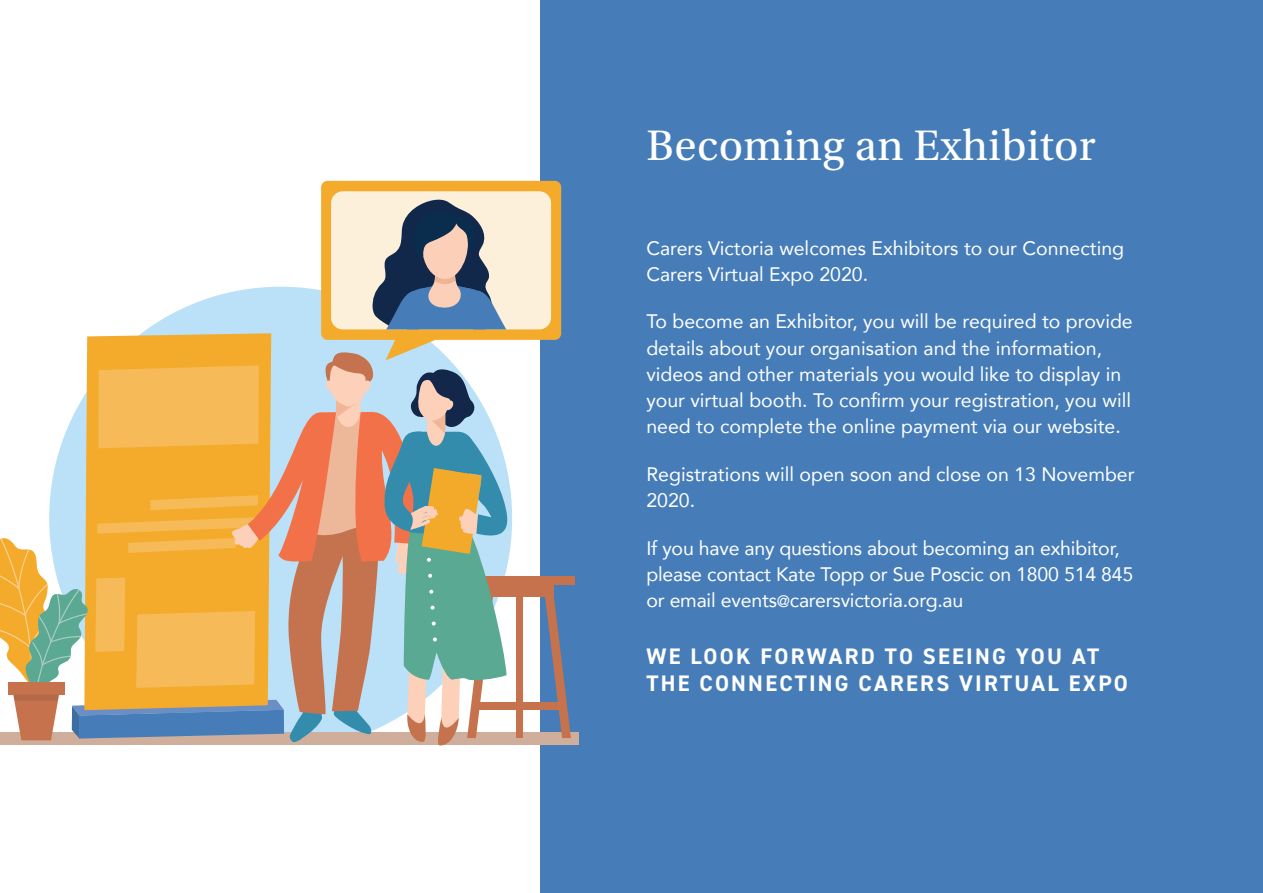
<style>
.page{position:relative;width:1263px;height:893px;background:#fff}
.page>*{position:absolute;margin:0;border:0;box-sizing:border-box;transform-origin:0 0}
.t1{font:45px "Utopia Std";letter-spacing:.01em;color:#fff}
.t2{font:700 22.5px/27px "DIN2014";letter-spacing:.1em;color:#fff}
.t3{font:19.5px/26.2px "Avenir";color:#fff}
.s1{font-size:16.5px}
</style>
<div class="page">
<div style="left:540px;top:0;width:723px;height:893px;background:#467db9"></div>
<div style="left:49px;top:287px;width:463px;height:463px;background:#bae1f7;border-radius:50%"></div>
<div style="left:196px;top:741px;width:142px;height:20px;background:#fff"></div>
<div style="left:0;top:732px;width:579px;height:12px;background:#cfaf9b"></div>
<div style="left:479px;top:703px;width:81px;height:7px;background:#c5724d"></div>
<div style="left:484px;top:585px;width:70px;height:12px;background:#c5724d"></div>
<div style="left:464px;top:576px;width:110px;height:9px;background:#c5724d"></div>
<svg style="left:545px;top:597px;width:26px;height:141px"></svg>
<div style="left:516px;top:585px;width:6px;height:153px;background:#c5724d"></div>
<div style="left:321px;top:181px;width:240px;height:159px;background:#f4ab2b;border-radius:6px"></div>
<div style="left:331px;top:191px;width:220px;height:138px;background:#fdf0da;border-radius:12px"></div>
<svg style="left:0;top:338px;width:511px;height:408px"></svg>
<svg style="left:372px;top:199px;width:134px;height:130px"></svg>
<h1 class="t1" style="left:646px;top:121px;width:451px">Becoming an Exhibitor</h1>
<p class="t3" style="left:646px;top:234px;width:479px">Carers Victoria welcomes Exhibitors to our Connecting<br>Carers Virtual Expo 2020.</p>
<p class="t3" style="left:646px;top:308px;width:488px">To become an Exhibitor, you will be required to provide details about your organisation and the information, videos and other materials you would like to display in your virtual booth. To confirm your registration, you will need to complete the online payment via our website.</p>
<p class="t3" style="left:646px;top:460px;width:490px">Registrations will open soon and close on 13 November<br>2020.</p>
<p class="t3" style="left:646px;top:534px;width:488px">If you have any questions about becoming an exhibitor, please contact Kate Topp or Sue Poscic on 1800 514 845 or email events<span class="s1">@</span>carersvictoria.org.au</p>
<p class="t2" style="left:646px;top:642px;width:483px">WE LOOK FORWARD TO SEEING YOU AT<br>THE CONNECTING CARERS VIRTUAL EXPO</p>
</div>
